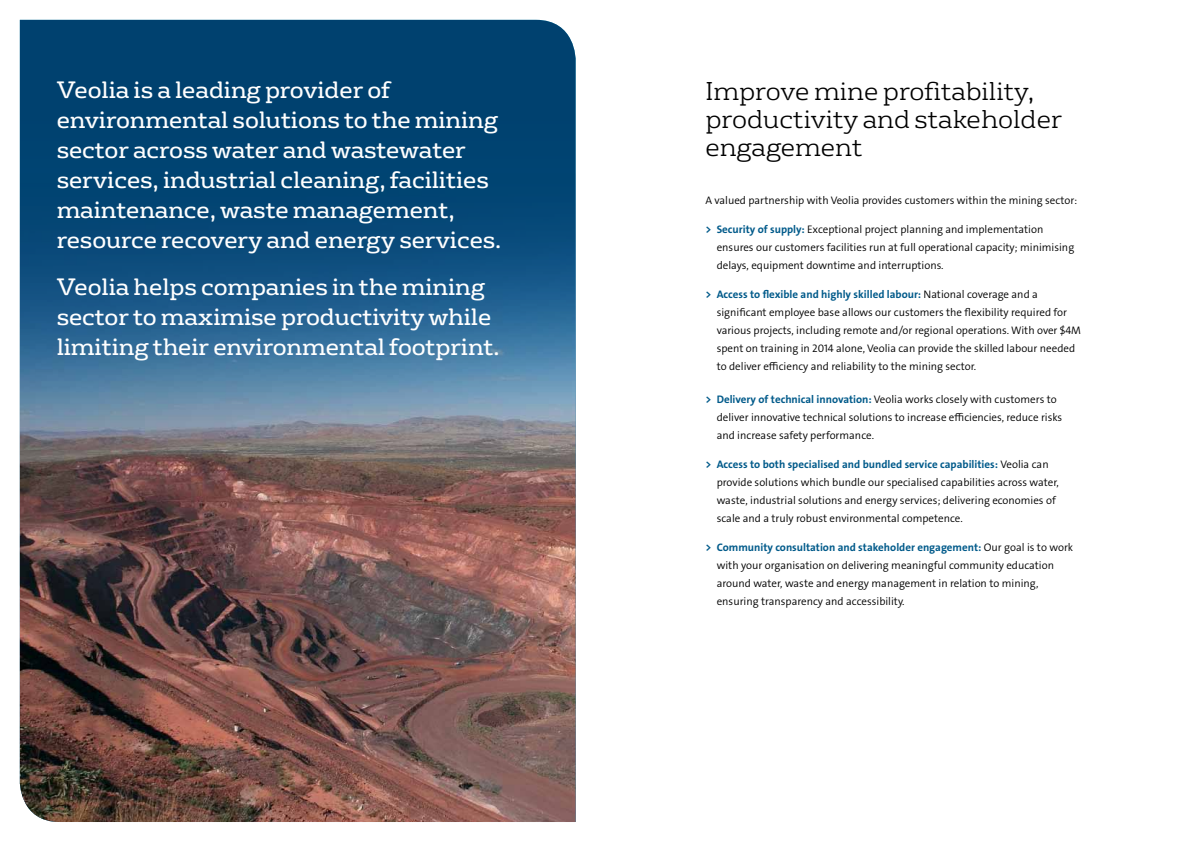
<style>
.page{position:relative;width:1191px;height:842px;background:#fff}
.page>*{position:absolute;margin:0;border:0;box-sizing:border-box;transform-origin:0 0}
.t1{font:300 25px/28px "FS Rufus";color:#000}
.t2{font:23px/30px "FS Rufus";letter-spacing:-.005em;color:#fff}
.t3{font:11px/18px "The Sans Veolia W4 Se Lig";color:#000}
.t4{font:11px "The Sans Veolia W7 Bld";color:#005a8a}
.s1{font-family:"The Sans Veolia W7 Bld";color:#005a8a}
.s2{font-family:"The Sans Veolia W4 Se Lig";color:#000}
</style>
<div class="page">
<div style="left:20px;top:20px;width:555px;height:154px;background:#00416f"></div>
<img style="left:20px;top:174px;width:555px;height:648px">
<h2 class="t2" style="left:57px;top:74px;width:446px">Veolia is a leading provider of environmental solutions to the mining sector across water and wastewater services, industrial cleaning, facilities maintenance, waste management, resource recovery and energy services.</h2>
<h2 class="t2" style="left:57px;top:270px;width:444px">Veolia helps companies in the mining sector to maximise productivity while limiting their environmental footprint.</h2>
<h1 class="t1" style="left:705px;top:75px;width:358px">Improve mine profitability, productivity and stakeholder engagement</h1>
<p class="t3" style="left:705px;top:191px;width:373px">A valued partnership with Veolia provides customers within the mining sector:</p>
<p class="t3" style="left:716px;top:220px;width:359px;text-indent:-11px"><span class="s1">&gt; Security of supply:</span> Exceptional project planning and implementation ensures our customers facilities run at full operational capacity; minimising delays, equipment downtime and interruptions.</p>
<p class="t4" style="left:705px;top:288px;width:334px">&gt; Access to flexible and highly skilled labour: <span class="s2">National coverage and a</span></p>
<p class="t3" style="left:716px;top:304px;width:366px">significant employee base allows our customers the flexibility required for various projects, including remote and/or regional operations. With over $4M spent on training in 2014 alone, Veolia can provide the skilled labour needed to deliver efficiency and reliability to the mining sector.</p>
<p class="t3" style="left:716px;top:390px;width:347px;text-indent:-11px"><span class="s1">&gt; Delivery of technical innovation:</span> Veolia works closely with customers to deliver innovative technical solutions to increase efficiencies, reduce risks and increase safety performance.</p>
<p class="t4" style="left:705px;top:457px;width:345px">&gt; Access to both specialised and bundled service capabilities: <span class="s2">Veolia can</span></p>
<p class="t3" style="left:716px;top:473px;width:344px">provide solutions which bundle our specialised capabilities across water, waste, industrial solutions and energy services; delivering economies of scale and a truly robust environmental competence.</p>
<p class="t4" style="left:705px;top:540px;width:369px">&gt; Community consultation and stakeholder engagement: <span class="s2">Our goal is to work</span></p>
<p class="t3" style="left:716px;top:557px;width:339px">with your organisation on delivering meaningful community education around water, waste and energy management in relation to mining, ensuring transparency and accessibility.</p>
</div>
